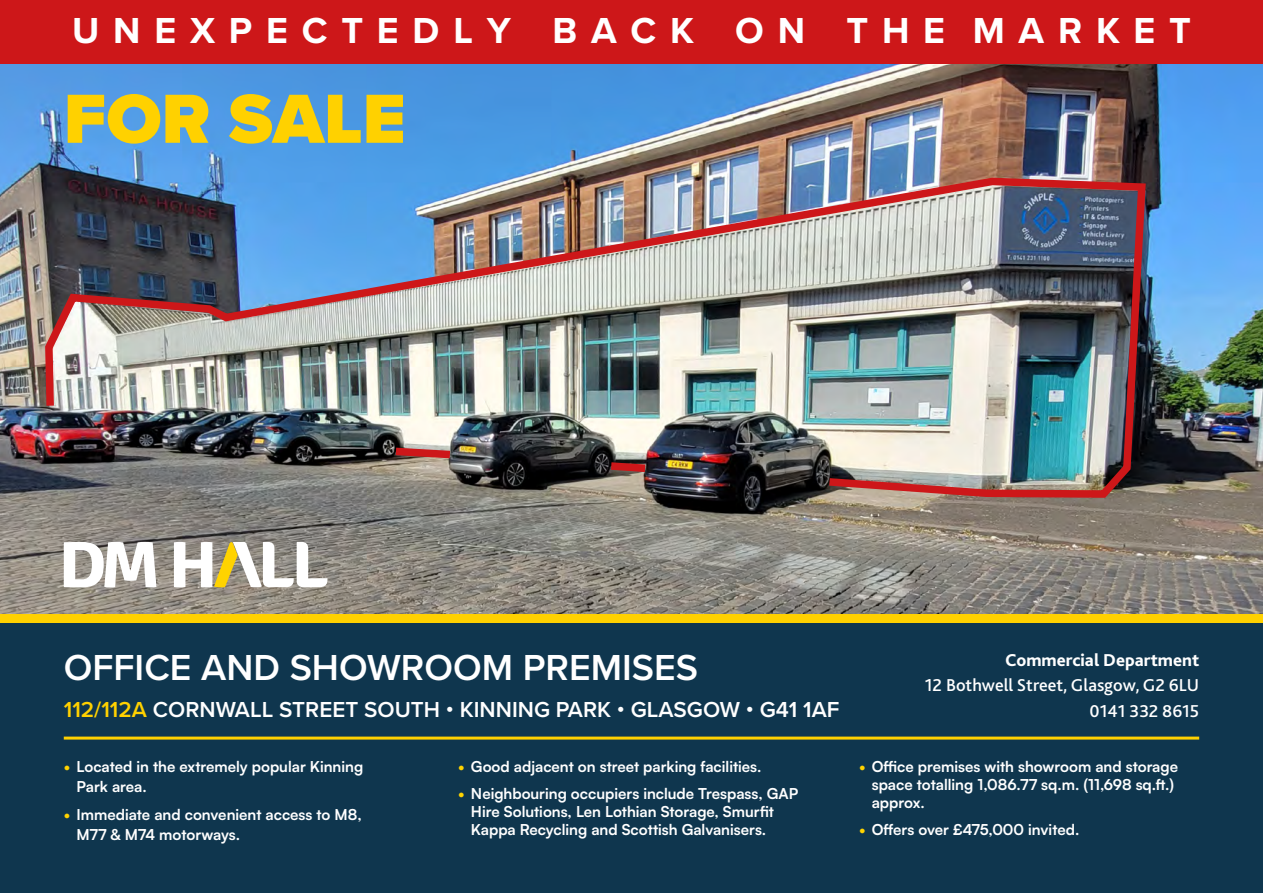
<style>
.page{position:relative;width:1263px;height:893px;background:#fff}
.page>*{position:absolute;margin:0;border:0;box-sizing:border-box;transform-origin:0 0}
.t1{font:900 72px "Proxima Nova";color:#ffd100}
.t2{font:700 37.5px "Proxima Nova";color:#fff}
.t3{font:600 37.5px "Proxima Nova";color:#fff}
.t4{font:600 22.5px "Proxima Nova";color:#fff}
._06-Footer_address{font:500 18px "Bliss 2";color:#fff}
.t5{font:800 18px "Bliss 2";color:#fff}
.t6{font:700 15px/18px "Satoshi";color:#fff}
.s1{color:#ffd100}
.s2{color:#ffd300}
</style>
<div class="page">
<img style="left:0;top:63px;width:1263px;height:551px">
<div style="left:0;top:623px;width:1263px;height:270px;background:#0f364e"></div>
<div style="left:0;top:614px;width:1263px;height:9px;background:#ffd100"></div>
<hr style="left:64px;top:737px;width:1135px;height:3px;background:#ffd100">
<img style="left:41px;top:174px;width:1109px;height:327px">
<svg style="left:603px;top:458px;width:50px;height:18px"></svg>
<svg style="left:388px;top:443px;width:70px;height:19px"></svg>
<div style="left:0;top:0;width:1263px;height:63px;background:#cd1719"></div>
<svg style="left:64px;top:542px;width:92px;height:45px"></svg>
<svg style="left:174px;top:542px;width:153px;height:45px"></svg>
<p class="t2" style="left:72px;top:3px;width:1120px">U N E X P E C T E D L Y B A C K O N T H E M A R K E T</p>
<p class="t1" style="left:64px;top:65px;width:343px">FOR SALE</p>
<p class="t3" style="left:64px;top:639px;width:636px">OFFICE AND SHOWROOM PREMISES</p>
<p class="t4" style="left:64px;top:693px;width:777px"><span class="s1">112/112A</span> CORNWALL STREET SOUTH • KINNING PARK • GLASGOW • G41 1AF</p>
<p class="t6" style="left:77px;top:756px;width:288px;line-height:19.6px;text-indent:-13px"><span class="s2">•</span> Located in the extremely popular Kinning<br>Park area.</p>
<p class="t6" style="left:77px;top:804px;width:287px;line-height:19.6px;text-indent:-13px"><span class="s2">•</span> Immediate and convenient access to M8,<br>M77 &amp; M74 motorways.</p>
<p class="t6" style="left:458px;top:757px;width:305px"><span class="s2">•</span> Good adjacent on street parking facilities.</p>
<p class="t6" style="left:471px;top:783px;width:329px;text-indent:-13px"><span class="s2">•</span> Neighbouring occupiers include Trespass, GAP<br>Hire Solutions, Len Lothian Storage, Smurfit<br>Kappa Recycling and Scottish Galvanisers.</p>
<p class="t5" style="left:1005px;top:649px;width:195px">Commercial Department</p>
<p class="_06-Footer_address" style="left:925px;top:674px;width:276px">12 Bothwell Street, Glasgow, G2 6LU</p>
<p class="_06-Footer_address" style="left:1089px;top:700px;width:111px">0141 332 8615</p>
<p class="t6" style="left:872px;top:757px;width:308px;text-indent:-13px"><span class="s2">•</span> Office premises with showroom and storage space totalling 1,086.77 sq.m. (11,698 sq.ft.) approx.</p>
<p class="t6" style="left:859px;top:819px;width:222px"><span class="s2">•</span> Offers over £475,000 invited.</p>
</div>
